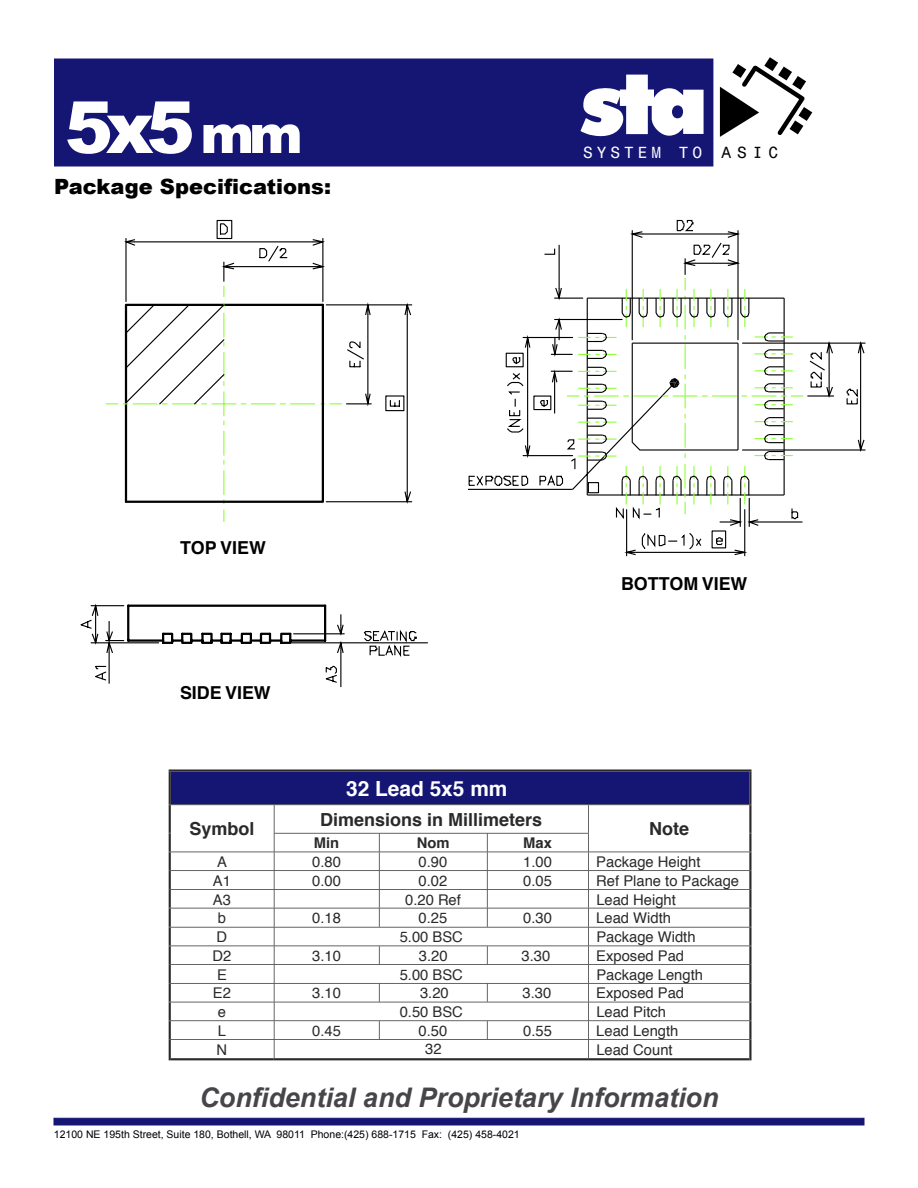
<style>
.page{position:relative;width:918px;height:1188px;background:#fff}
.page>*{position:absolute;margin:0;border:0;box-sizing:border-box;transform-origin:0 0}
.t1{font:900 72px "Arial";color:#fff}
.t2{font:italic 700 27px "Arial";color:#464549}
.t3{font:900 21px "Arial";color:#000}
.t4{font:700 20.85px "Helvetica";color:#fff}
.t5{font:19.35px "Corporate Mono";letter-spacing:.1em;color:#fff}
.t6{font:700 18px "Helvetica";color:#2b2929}
.t7{font:700 17.85px "Helvetica";color:#000}
.t8{font:14.7px "Helvetica";color:#2b2929}
.t9{font:700 14.7px "Helvetica";color:#2b2929}
.t10{font:10.5px "Arial";color:#000}
.s1{font-size:54px}
.s2{color:#000}
</style>
<div class="page">
<div style="left:54px;top:59px;width:659px;height:107px;background:#151674"></div>
<div style="left:766px;top:59px;width:10px;height:10px;background:#000;border-radius:4px"></div>
<div style="left:765px;top:58px;width:13px;height:13px;border:3px solid #000;border-radius:4px"></div>
<div style="left:801px;top:109px;width:9px;height:10px;background:#000;border-radius:4px"></div>
<div style="left:799px;top:108px;width:13px;height:12px;border:3px solid #000;border-radius:4px"></div>
<svg style="left:719px;top:63px;width:88px;height:74px"></svg>
<div style="left:54px;top:1118px;width:810px;height:7px;background:#151674"></div>
<div style="left:54px;top:1118px;width:810px;height:7px;border:1px solid #151674"></div>
<svg style="left:580px;top:75px;width:124px;height:62px"></svg>
<svg style="left:124px;top:219px;width:201px;height:285px"></svg>
<svg style="left:80px;top:603px;width:262px;height:85px"></svg>
<svg style="left:325px;top:302px;width:103px;height:381px"></svg>
<div style="left:171px;top:772px;width:578px;height:32px;background:#151674"></div>
<hr style="left:169px;top:770px;width:582px;height:2px;background:#2b2929">
<hr style="left:169px;top:772px;width:2px;height:32px;background:#2b2929">
<hr style="left:749px;top:772px;width:3px;height:32px;background:#2b2929">
<hr style="left:169px;top:1040px;width:2px;height:20px;background:#2b2929">
<hr style="left:171px;top:1058px;width:103px;height:2px;background:#2b2929">
<hr style="left:274px;top:1058px;width:314px;height:2px;background:#2b2929">
<svg style="left:169px;top:804px;width:583px;height:254px"></svg>
<hr style="left:588px;top:1058px;width:161px;height:2px;background:#2b2929">
<hr style="left:749px;top:1040px;width:3px;height:20px;background:#2b2929">
<svg style="left:468px;top:219px;width:398px;height:338px"></svg>
<h1 class="t1" style="left:65px;top:87px;width:240px">5x5 <span class="s1">mm</span></h1>
<h3 class="t3" style="left:54px;top:174px;width:279px">Package Specifications:</h3>
<h3 class="t5" style="left:583px;top:143px;width:198px">SYSTEM TO <span class="s2">ASIC</span></h3>
<p class="t7" style="left:180px;top:531px;width:87px">TOP VIEW</p>
<p class="t7" style="left:180px;top:677px;width:92px">SIDE VIEW</p>
<p class="t6" style="left:190px;top:812px;width:67px">Symbol</p>
<h3 class="t4" style="left:346px;top:770px;width:163px">32 Lead 5x5 mm</h3>
<p class="t6" style="left:320px;top:803px;width:224px">Dimensions in Millimeters</p>
<p class="t9" style="left:314px;top:830px;width:27px">Min</p>
<p class="t9" style="left:417px;top:830px;width:34px">Nom</p>
<p class="t9" style="left:523px;top:830px;width:30px">Max</p>
<p class="t7" style="left:621px;top:567px;width:128px">BOTTOM VIEW</p>
<p class="t6" style="left:649px;top:812px;width:41px">Note</p>
<p class="t8" style="left:217px;top:849px;width:11px">A</p>
<p class="t8" style="left:312px;top:849px;width:30px">0.80</p>
<p class="t8" style="left:419px;top:849px;width:30px">0.90</p>
<p class="t8" style="left:523px;top:849px;width:30px">1.00</p>
<p class="t8" style="left:596px;top:849px;width:106px">Package Height</p>
<p class="t8" style="left:213px;top:868px;width:20px">A1</p>
<p class="t8" style="left:312px;top:868px;width:30px">0.00</p>
<p class="t8" style="left:418px;top:868px;width:30px">0.02</p>
<p class="t8" style="left:523px;top:868px;width:30px">0.05</p>
<p class="t8" style="left:596px;top:868px;width:144px">Ref Plane to Package</p>
<p class="t8" style="left:213px;top:887px;width:20px">A3</p>
<p class="t8" style="left:405px;top:887px;width:57px">0.20 Ref</p>
<p class="t8" style="left:596px;top:887px;width:81px">Lead Height</p>
<p class="t8" style="left:218px;top:905px;width:10px">b</p>
<p class="t8" style="left:312px;top:905px;width:30px">0.18</p>
<p class="t8" style="left:419px;top:905px;width:30px">0.25</p>
<p class="t8" style="left:523px;top:905px;width:30px">0.30</p>
<p class="t8" style="left:596px;top:905px;width:76px">Lead Width</p>
<p class="t8" style="left:217px;top:925px;width:12px">D</p>
<p class="t8" style="left:400px;top:925px;width:65px">5.00 BSC</p>
<p class="t8" style="left:596px;top:925px;width:101px">Package Width</p>
<p class="t8" style="left:213px;top:943px;width:20px">D2</p>
<p class="t8" style="left:312px;top:943px;width:30px">3.10</p>
<p class="t8" style="left:419px;top:943px;width:30px">3.20</p>
<p class="t8" style="left:522px;top:943px;width:30px">3.30</p>
<p class="t8" style="left:596px;top:943px;width:89px">Exposed Pad</p>
<p class="t8" style="left:217px;top:962px;width:11px">E</p>
<p class="t8" style="left:400px;top:962px;width:65px">5.00 BSC</p>
<p class="t8" style="left:596px;top:962px;width:108px">Package Length</p>
<p class="t8" style="left:213px;top:981px;width:20px">E2</p>
<p class="t8" style="left:312px;top:981px;width:30px">3.10</p>
<p class="t8" style="left:420px;top:981px;width:30px">3.20</p>
<p class="t8" style="left:523px;top:981px;width:30px">3.30</p>
<p class="t8" style="left:596px;top:981px;width:89px">Exposed Pad</p>
<p class="t8" style="left:218px;top:999px;width:10px">e</p>
<p class="t8" style="left:400px;top:999px;width:65px">0.50 BSC</p>
<p class="t8" style="left:596px;top:999px;width:71px">Lead Pitch</p>
<p class="t8" style="left:218px;top:1018px;width:10px">L</p>
<p class="t8" style="left:312px;top:1018px;width:30px">0.45</p>
<p class="t8" style="left:419px;top:1018px;width:30px">0.50</p>
<p class="t8" style="left:523px;top:1018px;width:30px">0.55</p>
<p class="t8" style="left:596px;top:1018px;width:84px">Lead Length</p>
<p class="t8" style="left:217px;top:1037px;width:12px">N</p>
<p class="t8" style="left:425px;top:1037px;width:18px">32</p>
<p class="t8" style="left:596px;top:1037px;width:78px">Lead Count</p>
<h2 class="t2" style="left:199px;top:1082px;width:521px">Confidential and Proprietary Information</h2>
<p class="t10" style="left:54px;top:1129px;width:467px">12100 NE 195th Street, Suite 180, Bothell, WA 98011 Phone:(425) 688-1715 Fax: (425) 458-4021</p>
</div>
